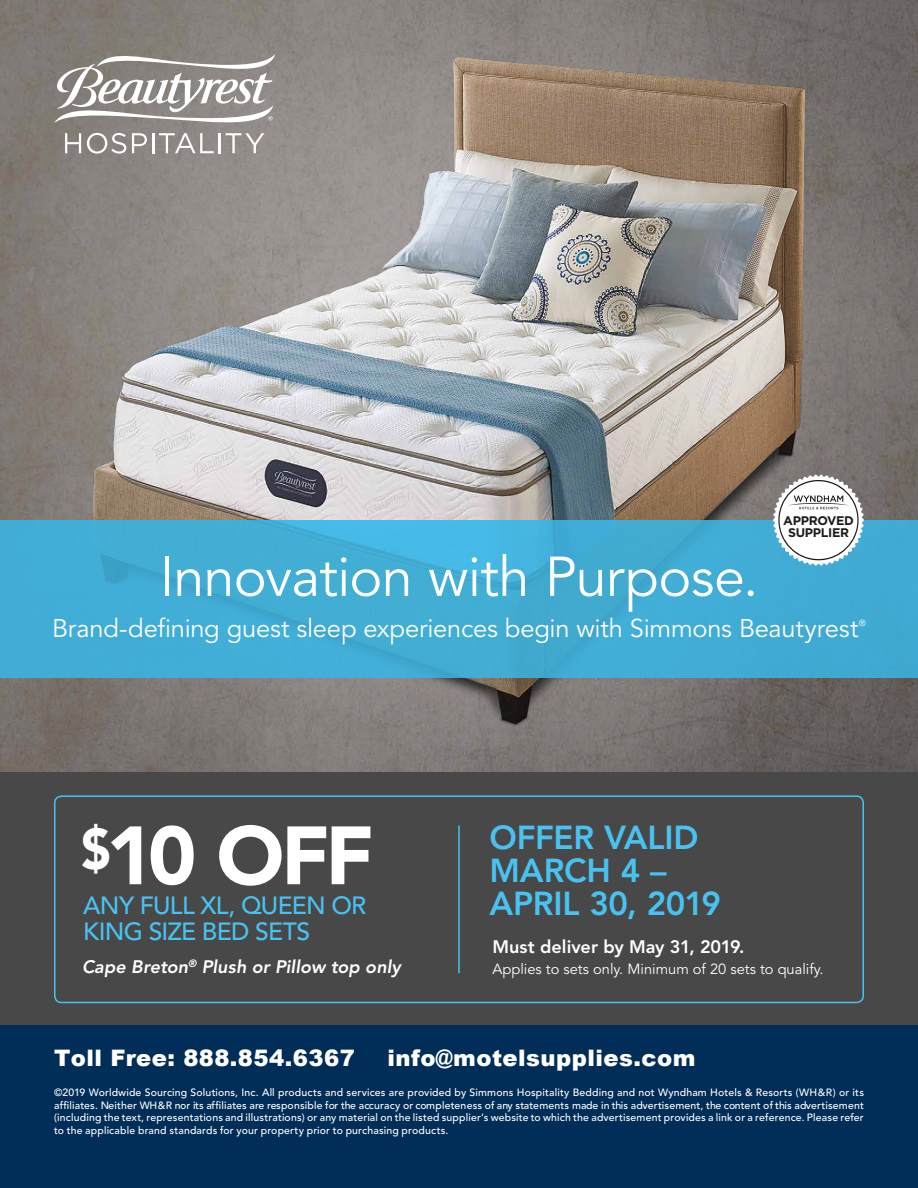
<style>
.page{position:relative;width:918px;height:1188px;background:#fff}
.page>*{position:absolute;margin:0;border:0;box-sizing:border-box;transform-origin:0 0}
.t1{font:900 81.6px "Avenir";color:#fff}
.t2{font:55.5px "Avenir";letter-spacing:-.01em;color:#fff}
.t3{font:800 33px/33px "Avenir";letter-spacing:-.005em;color:#49c2f1}
.t4{font:25.5px "Avenir";letter-spacing:-.01em;color:#fff}
.t5{font:500 24.75px/26.2px "Avenir";letter-spacing:-.03em;color:#49c2f1}
.t6{font:900 22.8px "Arial";letter-spacing:.02em;color:#fff}
.t7{font:italic 800 18px "Avenir";letter-spacing:.005em;color:#fff}
.t8{font:800 18px "Avenir";color:#fff}
.t9{font:14.7px "Avenir";color:#fff}
.t10{font:700 12.45px/12.6px "Gotham";letter-spacing:-.025em;color:#1d1c1c;text-align:center}
.t11{font:500 10.5px/12.6px "Avenir";letter-spacing:.015em;color:#fff;text-align:justify}
.t12{font:8.85px "Avenir";color:#fff}
</style>
<div class="page">
<img style="left:0;top:0;width:918px;height:773px">
<img style="left:20px;top:0;width:828px;height:773px">
<div style="left:0;top:773px;width:918px;height:415px;background:#474847"></div>
<div style="left:0;top:1026px;width:918px;height:162px;background:#002e58"></div>
<svg style="left:0;top:520px;width:918px;height:157px;background:#41acd5"></svg>
<svg style="left:773px;top:475px;width:91px;height:91px"></svg>
<svg style="left:54px;top:54px;width:221px;height:100px"></svg>
<div style="left:54px;top:795px;width:810px;height:208px;border:2px solid #49c2f1;border-radius:7px"></div>
<hr style="left:458px;top:825px;width:2px;height:148px;background:#49c2f1">
<p class="t10" style="left:783px;top:514px;width:72px">APPROVED<br>SUPPLIER</p>
<h2 class="t2" style="left:160px;top:545px;width:600px">Innovation with Purpose.</h2>
<h3 class="t4" style="left:52px;top:614px;width:808px">Brand-defining guest sleep experiences begin with Simmons Beautyrest</h3>
<p class="t12" style="left:859px;top:618px;width:9px">®</p>
<h1 class="t1" style="left:82px;top:806px;width:294px"><sup>$</sup>10 OFF</h1>
<h3 class="t5" style="left:83px;top:893px;width:285px">ANY FULL XL, QUEEN OR<br>KING SIZE BED SETS</h3>
<h3 class="t7" style="left:82px;top:956px;width:320px">Cape Breton<sup>®</sup> Plush or Pillow top only</h3>
<h3 class="t3" style="left:489px;top:821px;width:233px">OFFER VALID<br>MARCH 4 –<br>APRIL 30, 2019</h3>
<h3 class="t8" style="left:492px;top:936px;width:254px">Must deliver by May 31, 2019.</h3>
<h3 class="t9" style="left:492px;top:960px;width:333px">Applies to sets only. Minimum of 20 sets to qualify.</h3>
<h3 class="t6" style="left:54px;top:1041px;width:302px">Toll Free: 888.854.6367</h3>
<h3 class="t6" style="left:387px;top:1041px;width:310px">info@motelsupplies.com</h3>
<p class="t11" style="left:54px;top:1087px;width:812px">©2019 Worldwide Sourcing Solutions, Inc. All products and services are provided by Simmons Hospitality Bedding and not Wyndham Hotels &amp; Resorts (WH&amp;R) or its affiliates. Neither WH&amp;R nor its affiliates are responsible for the accuracy or completeness of any statements made in this advertisement, the content of this advertisement (including the text, representations and illustrations) or any material on the listed supplier’s website to which the advertisement provides a link or a reference. Please refer to the applicable brand standards for your property prior to purchasing products.</p>
</div>
